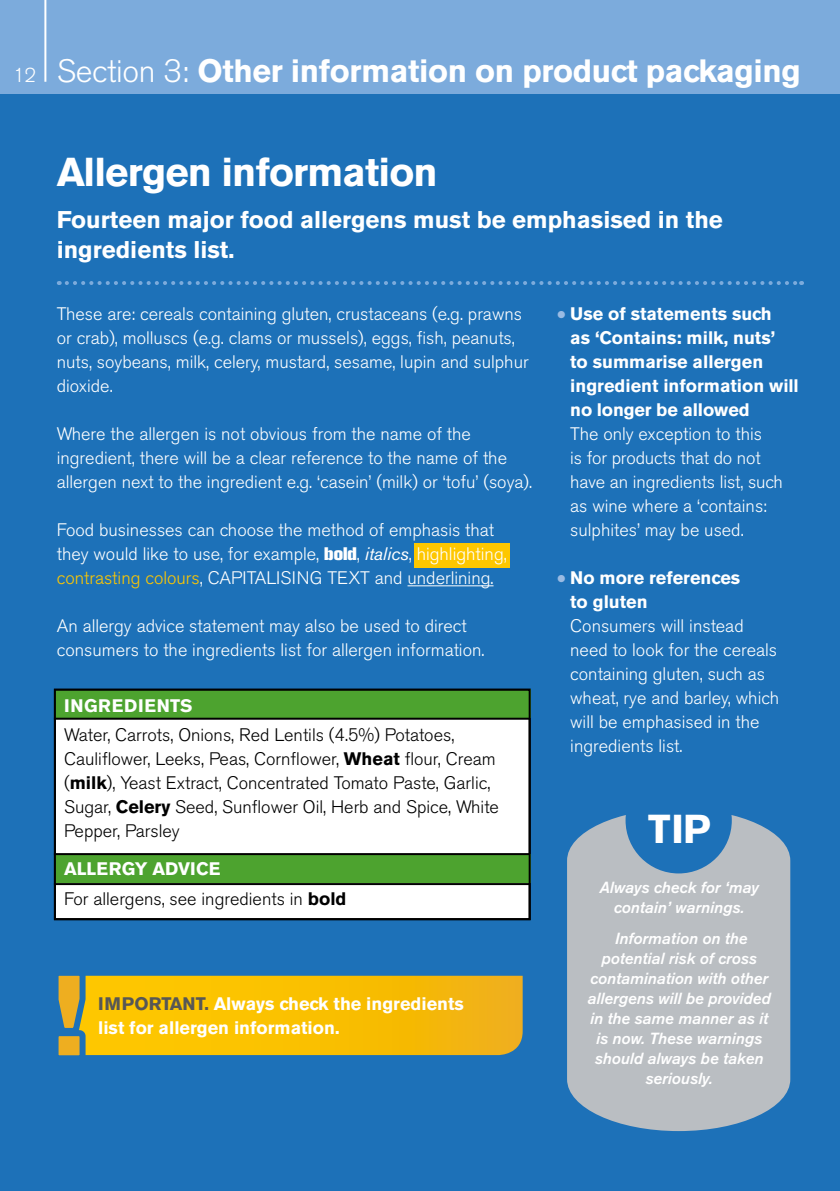
<style>
.page{position:relative;width:840px;height:1191px;background:#fff}
.page>*{position:absolute;margin:0;border:0;box-sizing:border-box;transform-origin:0 0}
.body{font:700 40px "Akzidenz Grotesk BE";letter-spacing:-.02em;color:#fff}
.t1{font:700 32px "Akzidenz Grotesk BE";letter-spacing:-.01em;color:#fff}
.body-2{font:700 24px/30px "Akzidenz Grotesk BE";color:#fff}
.body-3{font:300 20px "Akzidenz Grotesk BE";color:#fff}
.t2{font:300 18px/24px "Akzidenz Grotesk BE";color:#fff}
.t3{font:300 18px/24px "Akzidenz Grotesk BE";color:#000}
.t4{font:700 18px/24px "Akzidenz Grotesk BE";color:#fff}
.t5{font:700 18px "Akzidenz Grotesk BE";letter-spacing:.04em;color:#fff}
.t6{font:italic 500 16px/20px "Akzidenz Grotesk BE";color:#fff;text-align:center}
.s1{font-weight:300}
.s2{font-weight:800}
.s3{font-weight:400;font-style:italic}
.s4{color:#fec700}
.s5{font-weight:700}
.s6{color:#575756}
.s7{color:#9abbe3}
</style>
<div class="page">
<div style="left:0;top:94px;width:839px;height:1097px;background:#1d71b8"></div>
<div style="left:0;top:0;width:839px;height:94px;background:#7cabdc"></div>
<svg style="left:67px;top:281px;width:734px;height:4px"></svg>
<svg style="left:567px;top:815px;width:222px;height:316px;background:#b0b9c1"></svg>
<div style="left:625px;top:767px;width:106px;height:106px;background:#1d71b8;border-radius:50%"></div>
<div style="left:413px;top:543px;width:96px;height:24px;background:#fec700"></div>
<hr style="left:407px;top:585px;width:86px;height:1px;background:#fff">
<hr style="left:44px;top:0;width:2px;height:82px;background:#fff">
<svg style="left:58px;top:975px;width:464px;height:81px;background:#eeba0d"></svg>
<div style="left:55px;top:689px;width:474px;height:230px;background:#fff"></div>
<div style="left:54px;top:688px;width:476px;height:29px;background:#4da32f"></div>
<hr style="left:54px;top:717px;width:475px;height:2px;background:#000">
<div style="left:54px;top:854px;width:476px;height:29px;background:#4da32f"></div>
<hr style="left:54px;top:883px;width:475px;height:2px;background:#000">
<hr style="left:54px;top:853px;width:475px;height:2px;background:#000">
<div style="left:54px;top:688px;width:476px;height:232px;border:2px solid #000"></div>
<p class="body-3" style="left:13px;top:64px;width:24px">12</p>
<p class="t1" style="left:57px;top:52px;width:745px"><span class="s1">Section 3:</span> Other information on product packaging</p>
<p class="body" style="left:57px;top:149px;width:382px">Allergen information</p>
<p class="body-2" style="left:57px;top:205px;width:667px">Fourteen major food allergens must be emphasised in the ingredients list.</p>
<p class="t2" style="left:57px;top:302px;width:473px">These are: cereals containing gluten, crustaceans (e.g. prawns or crab), molluscs (e.g. clams or mussels), eggs, fish, peanuts, nuts, soybeans, milk, celery, mustard, sesame, lupin and sulphur dioxide.</p>
<p class="t2" style="left:57px;top:422px;width:476px">Where the allergen is not obvious from the name of the ingredient, there will be a clear reference to the name of the allergen next to the ingredient e.g. ‘casein’ (milk) or ‘tofu’ (soya).</p>
<p class="t2" style="left:57px;top:518px;width:451px">Food businesses can choose the method of emphasis that they would like to use, for example, <span class="s2">bold</span>, <span class="s3">italics</span>, highlighting, <span class="s4">contrasting colours</span>, CAPITALISING TEXT and underlining.</p>
<p class="t2" style="left:57px;top:614px;width:429px">An allergy advice statement may also be used to direct consumers to the ingredients list for allergen information.</p>
<p class="t5" style="left:64px;top:695px;width:130px">INGREDIENTS</p>
<p class="t3" style="left:64px;top:723px;width:436px">Water, Carrots, Onions, Red Lentils (4.5%) Potatoes, Cauliflower, Leeks, Peas, Cornflower, <span class="s5">Wheat</span> flour, Cream (<span class="s5">milk</span>), Yeast Extract, Concentrated Tomato Paste, Garlic, Sugar, <span class="s5">Celery</span> Seed, Sunflower Oil, Herb and Spice, White Pepper, Parsley</p>
<p class="t4" style="left:64px;top:857px;width:158px">ALLERGY ADVICE</p>
<p class="t3" style="left:64px;top:887px;width:284px">For allergens, see ingredients in <span class="s5">bold</span></p>
<p class="t4" style="left:98px;top:992px;width:367px"><span class="s6">IMPORTANT.</span> Always check the ingredients list for allergen information.</p>
<p class="t2" style="left:570px;top:302px;width:230px;text-indent:-13px"><span class="s7">●</span> <span class="s5">Use of statements such<br>as ‘Contains: milk, nuts’<br>to summarise allergen ingredient information will no longer be allowed<br></span>The only exception to this<br>is for products that do not have an ingredients list, such as wine where a ‘contains: sulphites’ may be used.</p>
<p class="t2" style="left:570px;top:566px;width:210px;text-indent:-13px"><span class="s7">●</span> <span class="s5">No more references<br>to gluten<br></span>Consumers will instead need to look for the cereals containing gluten, such as wheat, rye and barley, which will be emphasised in the ingredients list.</p>
<p class="body" style="left:647px;top:806px;width:64px">TIP</p>
<p class="t6" style="left:599px;top:877px;width:160px">Always check for ‘may contain’ warnings.</p>
<p class="t6" style="left:587px;top:928px;width:185px">Information on the potential risk of cross contamination with other allergens will be provided in the same manner as it is now. These warnings should always be taken seriously.</p>
</div>
